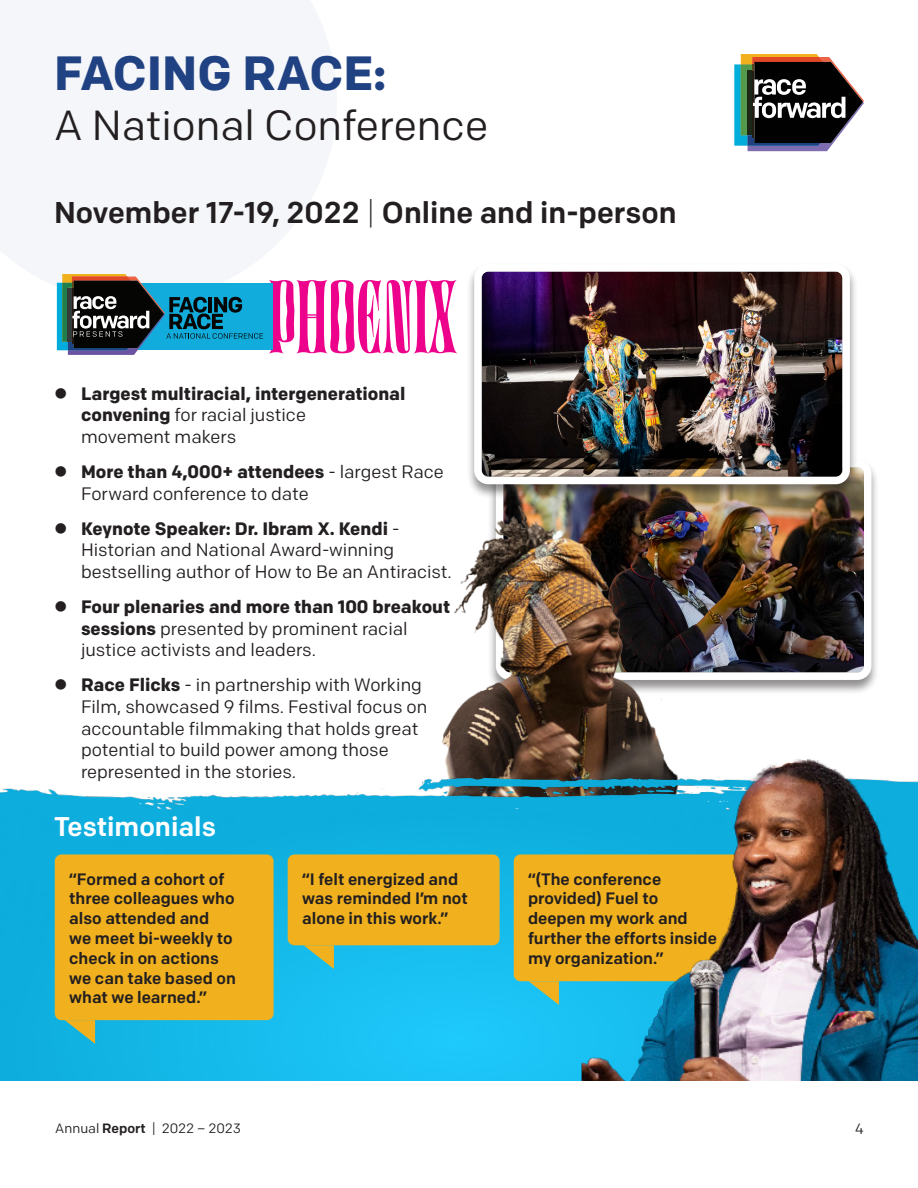
<style>
.page{position:relative;width:918px;height:1188px;background:#fff}
.page>*{position:absolute;margin:0;border:0;box-sizing:border-box;transform-origin:0 0}
.t1{font:700 48px "Colfax";color:#204182}
.Sub_Header{font:42px "Colfax";color:#231f20}
.Section_Header{font:500 30px "Colfax";color:#231f20}
.t2{font:500 27px "Colfax";color:#fff}
.t3{font:18px/21.6px "Colfax";color:#231f20}
.t4{font:700 18px/21.6px "Colfax";color:#231f20}
.t5{font:500 16.5px/19.8px "Colfax";color:#231f20}
.t6{font:15px "Colfax";color:#231f20}
.t7{font:13.5px "Colfax";color:#231f20}
.s1{font-weight:300}
.s2{font-weight:400}
.s3{font-weight:700}
.s4{font-weight:500}
</style>
<div class="page">
<svg style="left:0;top:0;width:337px;height:302px;fill:#f4f6f9"></svg>
<div style="left:488px;top:458px;width:392px;height:237px;background:#231f20;opacity:.5"></div>
<img style="left:505px;top:469px;width:357px;height:202px">
<div style="left:496px;top:460px;width:375px;height:220px;border:8px solid #fff;border-radius:10px"></div>
<img style="left:442px;top:506px;width:236px;height:272px">
<img style="left:0;top:778px;width:513px;height:303px">
<svg style="left:269px;top:280px;width:188px;height:74px"></svg>
<div style="left:138px;top:283px;width:134px;height:67px;background:#11acdb"></div>
<svg style="left:57px;top:274px;width:206px;height:81px"></svg>
<div style="left:466px;top:263px;width:392px;height:236px;background:#231f20;opacity:.5"></div>
<img style="left:483px;top:273px;width:358px;height:202px">
<div style="left:474px;top:264px;width:376px;height:220px;border:8px solid #fff;border-radius:10px"></div>
<div style="left:55px;top:854px;width:219px;height:166px;background:#f1b11f;border-radius:7px"></div>
<svg style="left:64px;top:1020px;width:31px;height:24px"></svg>
<div style="left:288px;top:854px;width:212px;height:91px;background:#f1b11f;border-radius:7px"></div>
<svg style="left:303px;top:945px;width:31px;height:24px"></svg>
<img style="left:513px;top:751px;width:405px;height:330px">
<svg style="left:734px;top:54px;width:130px;height:97px"></svg>
<p class="t1" style="left:54px;top:44px;width:334px">FACING RACE:</p>
<p class="Sub_Header" style="left:54px;top:100px;width:436px">A National Conference</p>
<p class="Section_Header" style="left:54px;top:194px;width:624px">November 17-19, 2022 <span class="s1">|</span> Online and in-person</p>
<p class="t4" style="left:81px;top:383px;width:326px">Largest multiracial, intergenerational convening <span class="s2">for racial justice<br>movement makers</span></p>
<p class="t3" style="left:81px;top:461px;width:364px"><span class="s3">More than 4,000+ attendees</span> - largest Race<br>Forward conference to date</p>
<p class="t3" style="left:81px;top:518px;width:372px"><span class="s3">Keynote Speaker: Dr. Ibram X. Kendi</span> -<br>Historian and National Award-winning bestselling author of How to Be an Antiracist.</p>
<p class="t3" style="left:81px;top:596px;width:371px"><span class="s3">Four plenaries and more than 100 breakout sessions</span> presented by prominent racial justice activists and leaders.</p>
<p class="t3" style="left:81px;top:674px;width:348px"><span class="s3">Race Flicks</span> - in partnership with Working Film, showcased 9 films. Festival focus on accountable filmmaking that holds great potential to build power among those represented in the stories.</p>
<p class="t2" style="left:54px;top:810px;width:164px">Testimonials</p>
<p class="t5" style="left:69px;top:869px;width:168px">“Formed a cohort of three colleagues who also attended and<br>we meet bi-weekly to check in on actions we can take based on what we learned.”</p>
<p class="t5" style="left:302px;top:869px;width:167px">“I felt energized and was reminded I’m not alone in this work.”</p>
<p class="t5" style="left:528px;top:869px;width:191px">“(The conference provided) Fuel to deepen my work and further the efforts inside my organization.”</p>
<p class="t7" style="left:55px;top:1120px;width:187px">Annual <span class="s4">Report</span> | 2022 – 2023</p>
<p class="t6" style="left:855px;top:1120px;width:11px">4</p>
</div>
